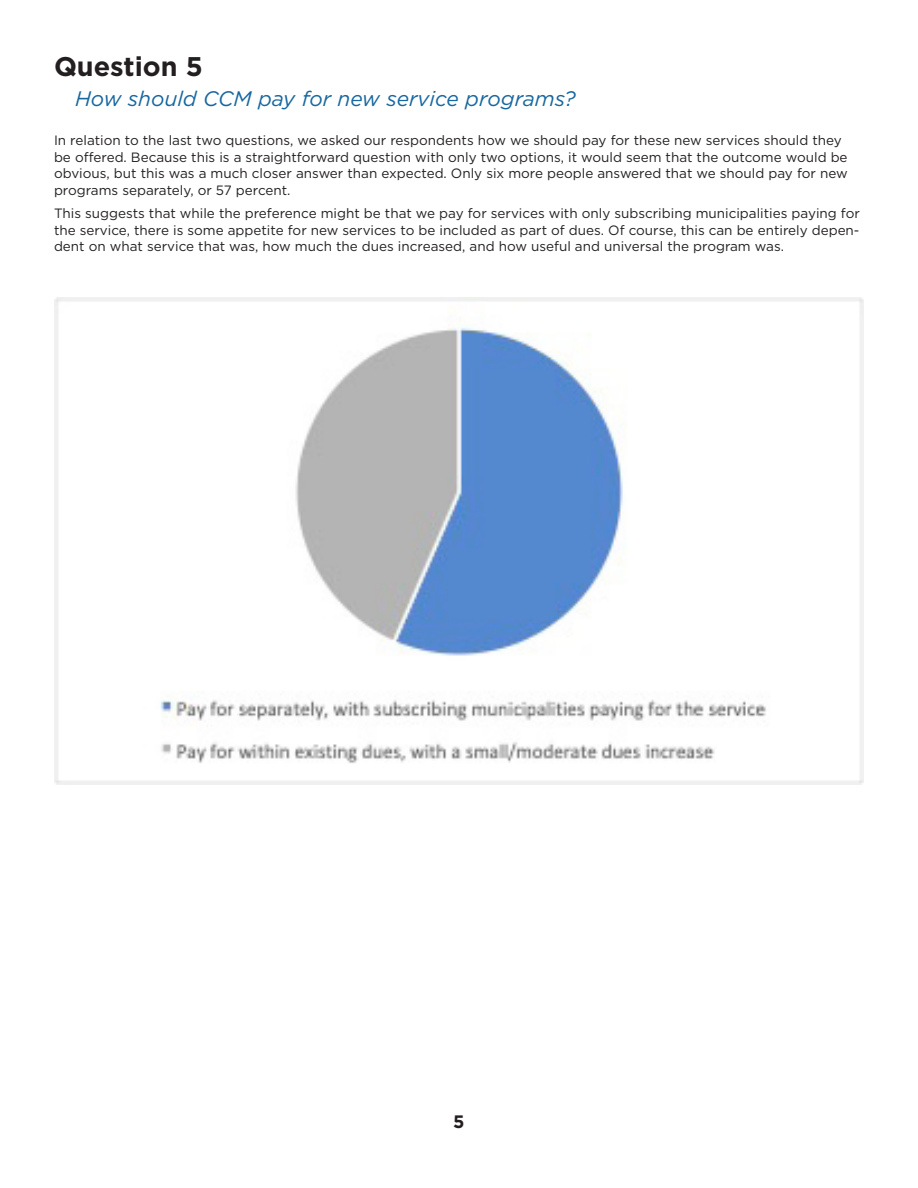
<style>
.page{position:relative;width:918px;height:1188px;background:#fff}
.page>*{position:absolute;margin:0;border:0;box-sizing:border-box;transform-origin:0 0}
.Headline_24pt{font:700 27px "Gotham";color:#231f20}
.Subhead{font:italic 21px "Gotham";color:#18679f}
.t1{font:700 18px "Gotham";color:#231f20}
.Body{font:13.5px/16.5px "Gotham";color:#231f20}
</style>
<div class="page">
<img style="left:54px;top:297px;width:810px;height:488px">
<p class="Headline_24pt" style="left:54px;top:48px;width:150px">Question 5</p>
<p class="Subhead" style="left:75px;top:85px;width:502px">How should CCM pay for new service programs?</p>
<p class="Body" style="left:54px;top:132px;width:795px">In relation to the last two questions, we asked our respondents how we should pay for these new services should they be offered. Because this is a straightforward question with only two options, it would seem that the outcome would be obvious, but this was a much closer answer than expected. Only six more people answered that we should pay for new programs separately, or 57 percent.</p>
<p class="Body" style="left:54px;top:205px;width:807px;text-align:justify">This suggests that while the preference might be that we pay for services with only subscribing municipalities paying for the service, there is some appetite for new services to be included as part of dues. Of course, this can be entirely depen&shy;dent on what service that was, how much the dues increased, and how useful and universal the program was.</p>
<h3 class="t1" style="left:453px;top:1110px;width:13px">5</h3>
</div>
